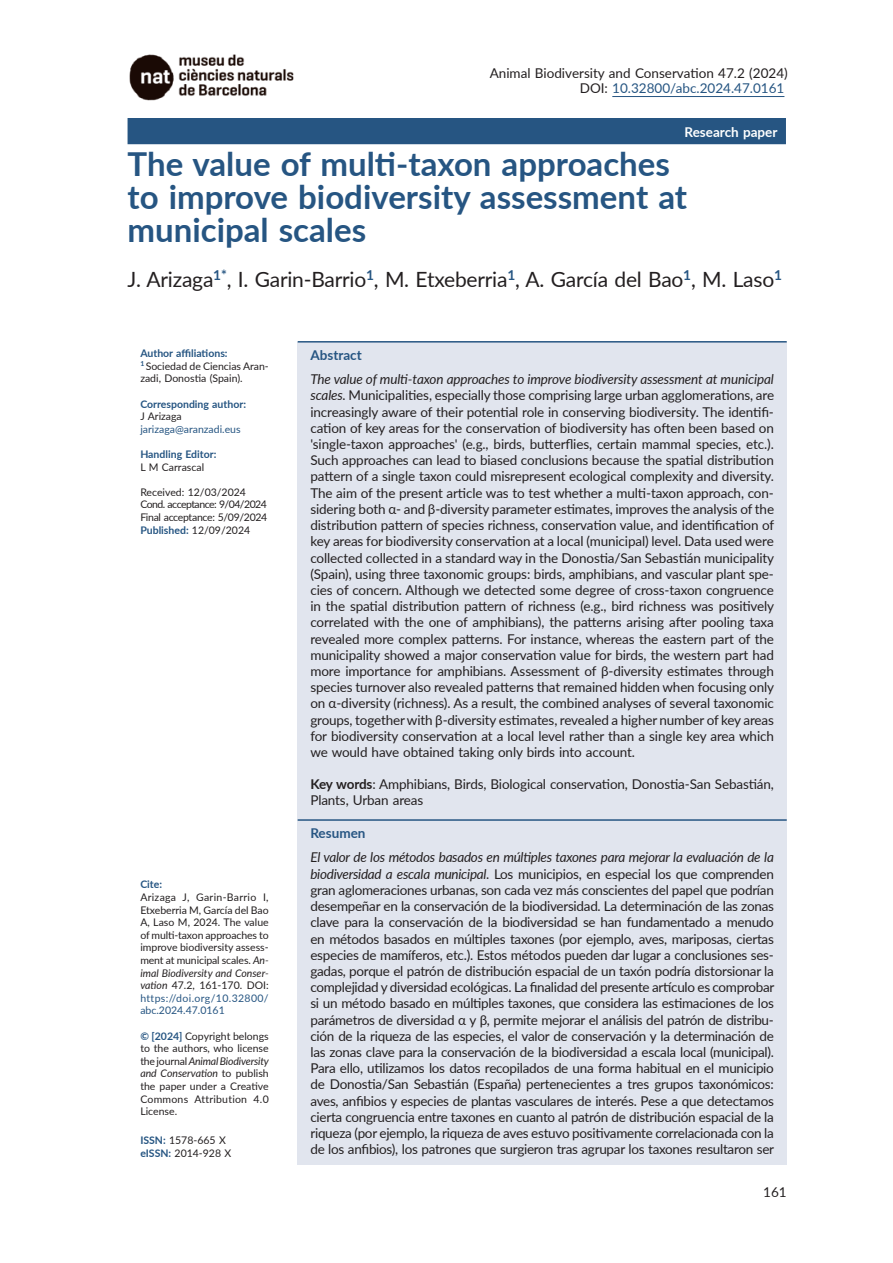
<style>
.page{position:relative;width:893px;height:1263px;background:#fff}
.page>*{position:absolute;margin:0;border:0;box-sizing:border-box;transform-origin:0 0}
.Títol{font:700 33px/33px "Lato";color:#265582}
.Autor_en_títol{font:21px "Lato";letter-spacing:-.01em;color:#231f20}
.Abstract{font:13.5px/16.2px "Lato";letter-spacing:-.01em;color:#231f20;text-align:justify}
.Normal_ang{font:13.5px "Lato";color:#265582}
.AbstractSubtítol{font:700 13.5px "Lato";color:#265582}
.t1{font:700 13.5px "Lato";color:#fff}
.Abstract-Info{font:10.5px/12.6px "Lato";color:#231f20;text-align:justify}
.Abstract-Info-2{font:700 10.5px "Lato";color:#265582}
.Abstract-Info-3{font:10.5px/12.6px "Lato";letter-spacing:-.04em;color:#231f20}
.Abstract-Info-4{font:10.5px "Lato";color:#265582}
.s1{color:#231f20}
.s2{font-weight:400;color:#231f20}
.s3{font-style:italic}
.s4{color:#265582}
.s5{font-weight:700;color:#265582}
.s6{font-weight:700}
</style>
<div class="page">
<img style="left:129px;top:54px;width:165px;height:47px">
<div style="left:128px;top:118px;width:658px;height:26px;background:#265582"></div>
<div style="left:298px;top:342px;width:489px;height:823px;background:#e1e5ee"></div>
<hr style="left:612px;top:96px;width:172px;height:1px;background:#265582">
<hr style="left:298px;top:341px;width:489px;height:2px;background:#265582">
<hr style="left:298px;top:819px;width:489px;height:2px;background:#265582">
<p class="Abstract" style="left:490px;top:64px;width:300px">Animal Biodiversity and Conservation 47.2 (2024)</p>
<p class="Normal_ang" style="left:580px;top:79px;width:206px"><span class="s1">DOI:</span> 10.32800/abc.2024.47.0161</p>
<p class="t1" style="left:684px;top:122px;width:94px">Research paper</p>
<p class="Títol" style="left:128px;top:146px;width:561px">The value of multi-taxon approaches to improve biodiversity assessment at municipal scales</p>
<p class="Autor_en_títol" style="left:128px;top:264px;width:656px">J. Arizaga<sup>1*</sup>, I. Garin-Barrio<sup>1</sup>, M. Etxeberria<sup>1</sup>, A. García del Bao<sup>1</sup>, M. Laso<sup>1</sup></p>
<p class="Abstract-Info-2" style="left:140px;top:346px;width:89px">Author affiliations:</p>
<p class="Abstract-Info" style="left:140px;top:359px;width:130px"><sup>1</sup> Sociedad de Ciencias Aran&shy;zadi, Donostia (Spain).</p>
<p class="Abstract-Info-2" style="left:140px;top:396px;width:107px">Corresponding author:</p>
<p class="Abstract-Info" style="left:140px;top:410px;width:43px">J Arizaga</p>
<p class="Abstract-Info-4" style="left:140px;top:421px;width:102px">jarizaga@aranzadi.eus</p>
<p class="Abstract-Info-2" style="left:140px;top:446px;width:78px">Handling Editor:</p>
<p class="Abstract-Info" style="left:140px;top:460px;width:65px">L M Carrascal</p>
<p class="Abstract-Info" style="left:140px;top:485px;width:107px">Received: 12/03/2024</p>
<p class="Abstract-Info-3" style="left:140px;top:498px;width:128px">Cond. acceptance: 9/04/2024<br>Final acceptance: 5/09/2024</p>
<p class="Abstract-Info-2" style="left:140px;top:522px;width:111px">Published: <span class="s2">12/09/2024</span></p>
<p class="Abstract-Info-2" style="left:140px;top:877px;width:23px">Cite:</p>
<p class="Abstract-Info" style="left:140px;top:890px;width:130px">Arizaga J, Garin-Barrio I, Etxeberria M, García del Bao A, Laso M, 2024. The value of multi-taxon approaches to improve biodiversity assess&shy;ment at municipal scales. <span class="s3">An&shy;imal Biodiversity and Conser&shy;vation</span> 47.2, 161-170. DOI: <span class="s4">https://doi.org/10.32800/ abc.2024.47.0161</span></p>
<p class="Abstract-Info" style="left:140px;top:1029px;width:130px"><span class="s5">© [2024]</span> Copyright belongs to the authors, who license the journal <span class="s3">Animal Biodiversity and Conservation</span> to publish the paper under a Creative Commons Attribution 4.0<br>License.</p>
<p class="Abstract-Info" style="left:140px;top:1133px;width:87px"><span class="s5">ISSN:</span> 1578-665 X</p>
<p class="Abstract-Info" style="left:140px;top:1146px;width:92px"><span class="s5">eISSN:</span> 2014-928 X</p>
<p class="AbstractSubtítol" style="left:310px;top:345px;width:53px">Abstract</p>
<p class="Abstract" style="left:310px;top:371px;width:465px"><span class="s3">The value of multi-taxon approaches to improve biodiversity assessment at municipal scales.</span> Municipalities, especially those comprising large urban agglomerations, are increasingly aware of their potential role in conserving biodiversity. The identifi&shy;cation of key areas for the conservation of biodiversity has often been based on 'single-taxon approaches' (e.g., birds, butterflies, certain mammal species, etc.).<br>Such approaches can lead to biased conclusions because the spatial distribution pattern of a single taxon could misrepresent ecological complexity and diversity.<br>The aim of the present article was to test whether a multi-taxon approach, con&shy;sidering both α- and β-diversity parameter estimates, improves the analysis of the distribution pattern of species richness, conservation value, and identification of key areas for biodiversity conservation at a local (municipal) level. Data used were collected collected in a standard way in the Donostia/San Sebastián municipality (Spain), using three taxonomic groups: birds, amphibians, and vascular plant spe&shy;cies of concern. Although we detected some degree of cross-taxon congruence in the spatial distribution pattern of richness (e.g., bird richness was positively correlated with the one of amphibians), the patterns arising after pooling taxa revealed more complex patterns. For instance, whereas the eastern part of the municipality showed a major conservation value for birds, the western part had more importance for amphibians. Assessment of β-diversity estimates through species turnover also revealed patterns that remained hidden when focusing only on α-diversity (richness). As a result, the combined analyses of several taxonomic groups, together with β-diversity estimates, revealed a higher number of key areas for biodiversity conservation at a local level rather than a single key area which we would have obtained taking only birds into account.</p>
<p class="Abstract" style="left:310px;top:776px;width:465px"><span class="s6">Key words</span>: Amphibians, Birds, Biological conservation, Donostia-San Sebastián,<br>Plants, Urban areas</p>
<p class="AbstractSubtítol" style="left:310px;top:823px;width:57px">Resumen</p>
<p class="Abstract" style="left:310px;top:849px;width:465px"><span class="s3">El valor de los métodos basados en múltiples taxones para mejorar la evaluación de la biodiversidad a escala municipal</span>. Los municipios, en especial los que comprenden gran aglomeraciones urbanas, son cada vez más conscientes del papel que podrían desempeñar en la conservación de la biodiversidad. La determinación de las zonas clave para la conservación de la biodiversidad se han fundamentado a menudo en métodos basados en múltiples taxones (por ejemplo, aves, mariposas, ciertas especies de mamíferos, etc.). Estos métodos pueden dar lugar a conclusiones ses&shy;gadas, porque el patrón de distribución espacial de un taxón podría distorsionar la complejidad y diversidad ecológicas. La finalidad del presente artículo es comprobar si un método basado en múltiples taxones, que considera las estimaciones de los parámetros de diversidad α y β, permite mejorar el análisis del patrón de distribu&shy;ción de la riqueza de las especies, el valor de conservación y la determinación de las zonas clave para la conservación de la biodiversidad a escala local (municipal).<br>Para ello, utilizamos los datos recopilados de una forma habitual en el municipio de Donostia/San Sebastián (España) pertenecientes a tres grupos taxonómicos: aves, anfibios y especies de plantas vasculares de interés. Pese a que detectamos cierta congruencia entre taxones en cuanto al patrón de distribución espacial de la riqueza (por ejemplo, la riqueza de aves estuvo positivamente correlacionada con la de los anfibios), los patrones que surgieron tras agrupar los taxones resultaron ser</p>
<p class="Abstract" style="left:763px;top:1184px;width:25px">161</p>
</div>
